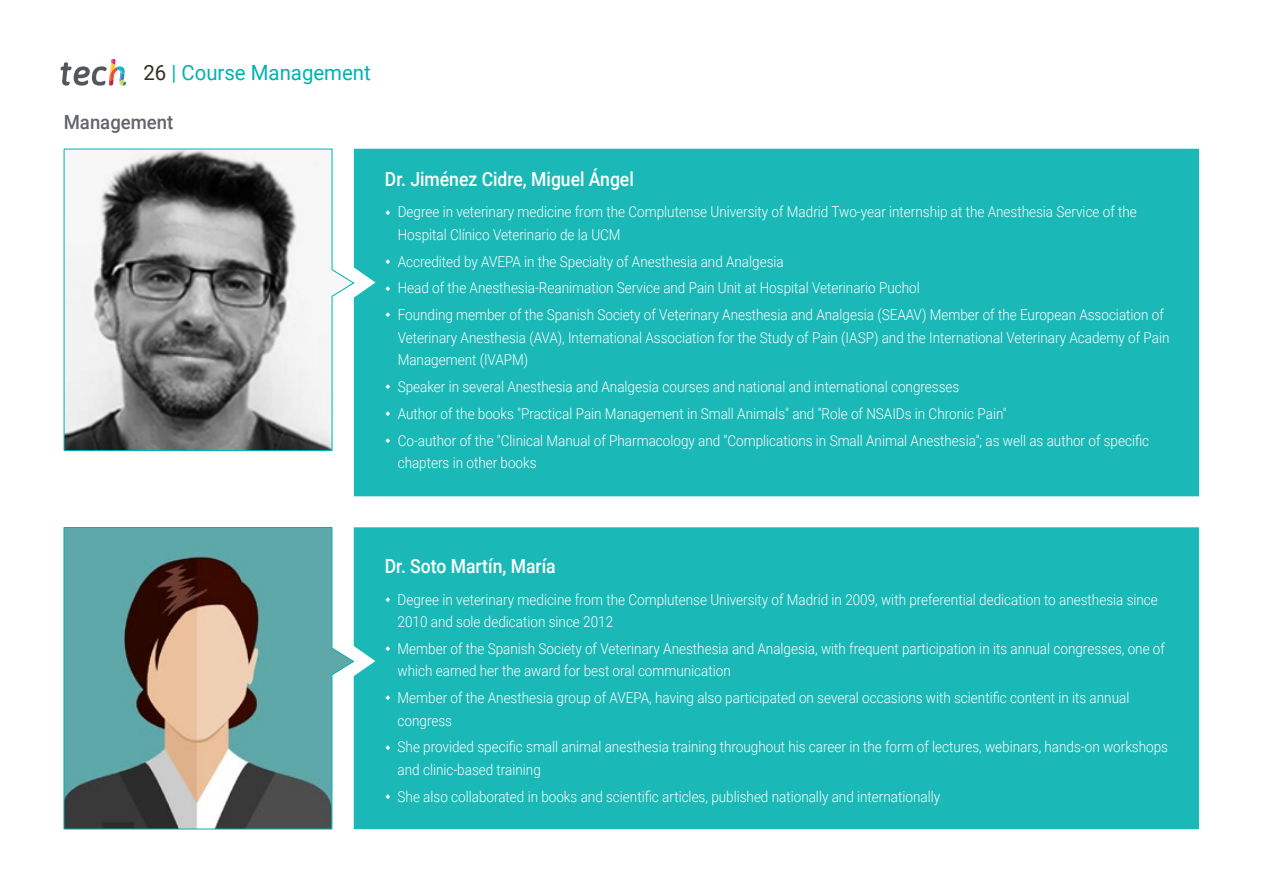
<style>
.page{position:relative;width:1263px;height:893px;background:#fff}
.page>*{position:absolute;margin:0;border:0;box-sizing:border-box;transform-origin:0 0}
.t1{font:21px "Roboto";color:#00b2af}
.t2{font:500 19.5px "Roboto";color:#fff;scale:.9 1}
.t3{font:500 19.5px "Roboto";color:#61646a;scale:.95 1}
.t4{font:300 15px/22.5px "Roboto";color:#fff;scale:.9 1}
.s1{color:#312e20}
</style>
<div class="page">
<svg style="left:61px;top:59px;width:65px;height:27px"></svg>
<div style="left:354px;top:149px;width:845px;height:347px;background:#1ab9b7"></div>
<svg style="left:64px;top:149px;width:290px;height:302px"></svg>
<div style="left:354px;top:527px;width:845px;height:302px;background:#1ab9b7"></div>
<svg style="left:64px;top:527px;width:290px;height:302px;background:#7a9792"></svg>
<svg style="left:386px;top:210px;width:4px;height:5px"></svg>
<svg style="left:386px;top:259px;width:4px;height:5px"></svg>
<svg style="left:386px;top:286px;width:4px;height:5px"></svg>
<svg style="left:386px;top:313px;width:4px;height:5px"></svg>
<svg style="left:386px;top:384px;width:4px;height:5px"></svg>
<svg style="left:386px;top:411px;width:4px;height:5px"></svg>
<svg style="left:386px;top:438px;width:4px;height:5px"></svg>
<svg style="left:386px;top:597px;width:4px;height:5px"></svg>
<svg style="left:386px;top:646px;width:4px;height:5px"></svg>
<svg style="left:386px;top:696px;width:4px;height:5px"></svg>
<svg style="left:386px;top:745px;width:4px;height:5px"></svg>
<svg style="left:386px;top:794px;width:4px;height:5px"></svg>
<h1 class="t1" style="left:144px;top:57px;width:229px"><span class="s1">26</span> | Course Management</h1>
<h2 class="t3" style="left:64px;top:109px;width:117px">Management</h2>
<h2 class="t2" style="left:385px;top:165px;width:278px">Dr. Jiménez Cidre, Miguel Ángel</h2>
<p class="t4" style="left:398px;top:200px;width:823px">Degree in veterinary medicine from the Complutense University of Madrid Two-year internship at the Anesthesia Service of the<br>Hospital Clínico Veterinario de la UCM</p>
<p class="t4" style="left:398px;top:247px;width:853px;line-height:26.7px">Accredited by AVEPA in the Specialty of Anesthesia and Analgesia<br>Head of the Anesthesia-Reanimation Service and Pain Unit at Hospital Veterinario Puchol<br>Founding member of the Spanish Society of Veterinary Anesthesia and Analgesia (SEAAV) Member of the European Association of</p>
<p class="t4" style="left:398px;top:326px;width:859px">Veterinary Anesthesia (AVA), International Association for the Study of Pain (IASP) and the International Veterinary Academy of Pain<br>Management (IVAPM)</p>
<p class="t4" style="left:398px;top:373px;width:836px;line-height:26.7px">Speaker in several Anesthesia and Analgesia courses and national and international congresses<br>Author of the books "Practical Pain Management in Small Animals" and "Role of NSAIDs in Chronic Pain"<br>Co-author of the "Clinical Manual of Pharmacology and "Complications in Small Animal Anesthesia"; as well as author of specific</p>
<p class="t4" style="left:398px;top:451px;width:156px">chapters in other books</p>
<h2 class="t2" style="left:385px;top:552px;width:191px">Dr. Soto Martín, María</h2>
<p class="t4" style="left:398px;top:588px;width:846px">Degree in veterinary medicine from the Complutense University of Madrid in 2009, with preferential dedication to anesthesia since<br>2010 and sole dedication since 2012</p>
<p class="t4" style="left:398px;top:637px;width:854px">Member of the Spanish Society of Veterinary Anesthesia and Analgesia, with frequent participation in its annual congresses, one of which earned her the award for best oral communication</p>
<p class="t4" style="left:398px;top:686px;width:814px">Member of the Anesthesia group of AVEPA, having also participated on several occasions with scientific content in its annual congress</p>
<p class="t4" style="left:398px;top:735px;width:858px">She provided specific small animal anesthesia training throughout his career in the form of lectures, webinars, hands-on workshops and clinic-based training</p>
<p class="t4" style="left:398px;top:785px;width:604px">She also collaborated in books and scientific articles, published nationally and internationally</p>
</div>
